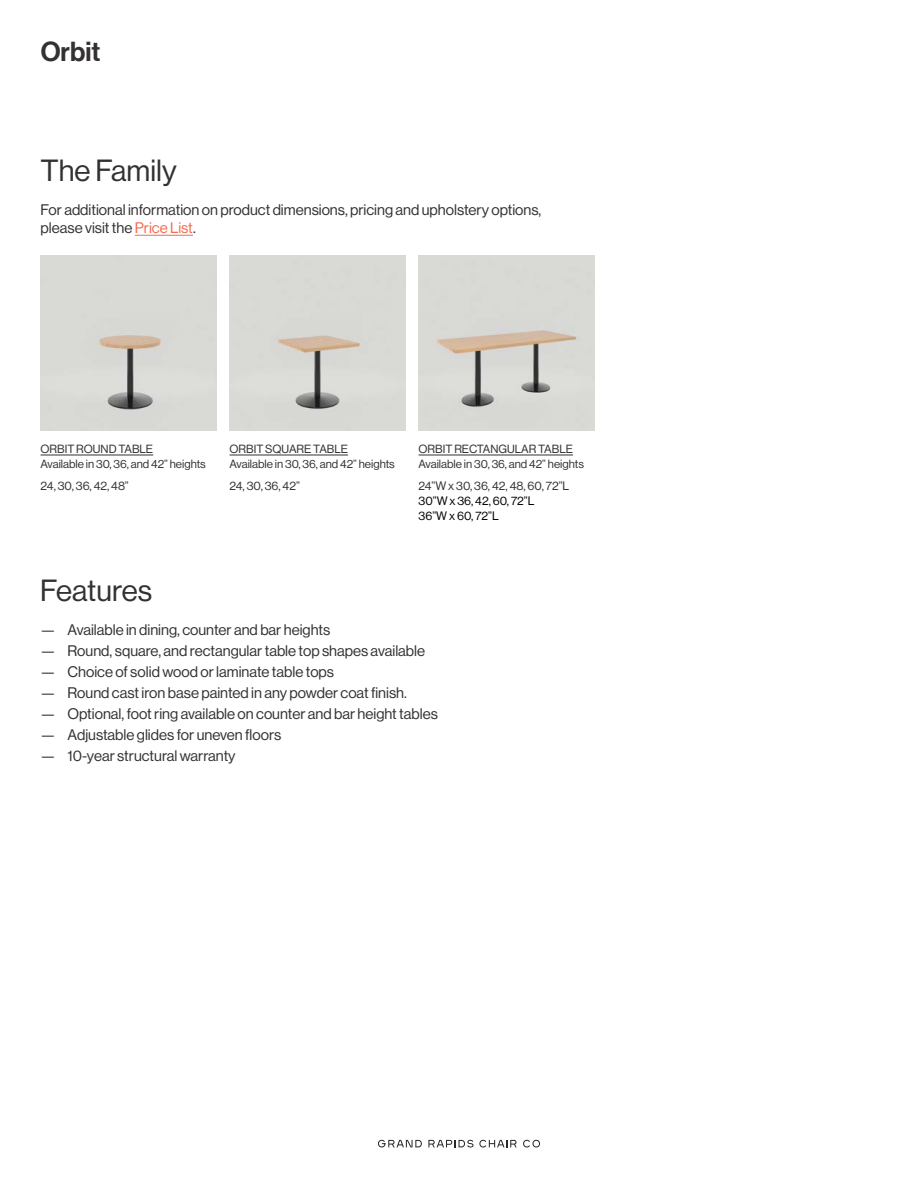
<style>
.page{position:relative;width:918px;height:1188px;background:#fff}
.page>*{position:absolute;margin:0;border:0;box-sizing:border-box;transform-origin:0 0}
.t1{font:30px "N Haas Grotesk DS Pro 55 Rg";color:#333132}
.t2{font:27px "N Haas Grotesk DS Pro 65 Md";color:#333132}
.t3{font:15px/18px "N Haas Grotesk DS Pro 55 Rg";color:#333132}
.t4{font:12px "N Haas Grotesk DS Pro 55 Rg";color:#333132}
.t5{font:12px/15px "N Haas Grotesk DS Pro 55 Rg";color:#000}
.t6{font:11.7px/15px "N Haas Grotesk DS Pro 55 Rg";color:#333132}
.s1{color:#f36c52}
</style>
<div class="page">
<hr style="left:135px;top:235px;width:58px;height:1px;background:#f36c52">
<svg style="left:378px;top:1140px;width:44px;height:8px"></svg>
<svg style="left:428px;top:1140px;width:89px;height:8px"></svg>
<svg style="left:523px;top:1140px;width:17px;height:8px"></svg>
<div style="left:41px;top:255px;width:175px;height:176px;background:#d9dad5"></div>
<div style="left:230px;top:255px;width:175px;height:176px;background:#d9dad5"></div>
<img style="left:419px;top:255px;width:175px;height:176px">
<hr style="left:230px;top:455px;width:118px;height:1px;background:#333132">
<hr style="left:419px;top:455px;width:154px;height:1px;background:#333132">
<hr style="left:41px;top:455px;width:112px;height:1px;background:#333132">
<h2 class="t2" style="left:41px;top:36px;width:61px">Orbit</h2>
<h1 class="t1" style="left:40px;top:154px;width:138px">The Family</h1>
<p class="t3" style="left:41px;top:201px;width:502px">For additional information on product dimensions, pricing and upholstery options, please visit the <span class="s1">Price List</span>.</p>
<p class="t6" style="left:41px;top:442px;width:167px">ORBIT ROUND TABLE<br>Available in 30, 36, and 42” heights</p>
<p class="t4" style="left:41px;top:479px;width:90px">24, 30, 36, 42, 48”</p>
<p class="t6" style="left:230px;top:442px;width:167px">ORBIT SQUARE TABLE<br>Available in 30, 36, and 42” heights</p>
<p class="t6" style="left:419px;top:442px;width:167px">ORBIT RECTANGULAR TABLE<br>Available in 30, 36, and 42” heights</p>
<p class="t4" style="left:230px;top:479px;width:72px">24, 30, 36, 42”</p>
<p class="t4" style="left:419px;top:479px;width:152px">24”W x 30, 36, 42, 48, 60, 72”L</p>
<p class="t5" style="left:419px;top:493px;width:117px">30”W x 36, 42, 60, 72”L<br>36”W x 60, 72”L</p>
<h1 class="t1" style="left:40px;top:573px;width:113px">Features</h1>
<p class="t3" style="left:41px;top:621px;width:291px">— Available in dining, counter and bar heights</p>
<p class="t3" style="left:41px;top:642px;width:386px">— Round, square, and rectangular table top shapes available</p>
<p class="t3" style="left:41px;top:663px;width:295px">— Choice of solid wood or laminate table tops</p>
<p class="t3" style="left:41px;top:684px;width:368px">— Round cast iron base painted in any powder coat finish.</p>
<p class="t3" style="left:41px;top:705px;width:399px">— Optional, foot ring available on counter and bar height tables</p>
<p class="t3" style="left:41px;top:726px;width:242px">— Adjustable glides for uneven floors</p>
<p class="t3" style="left:41px;top:747px;width:197px">— 10-year structural warranty</p>
</div>
